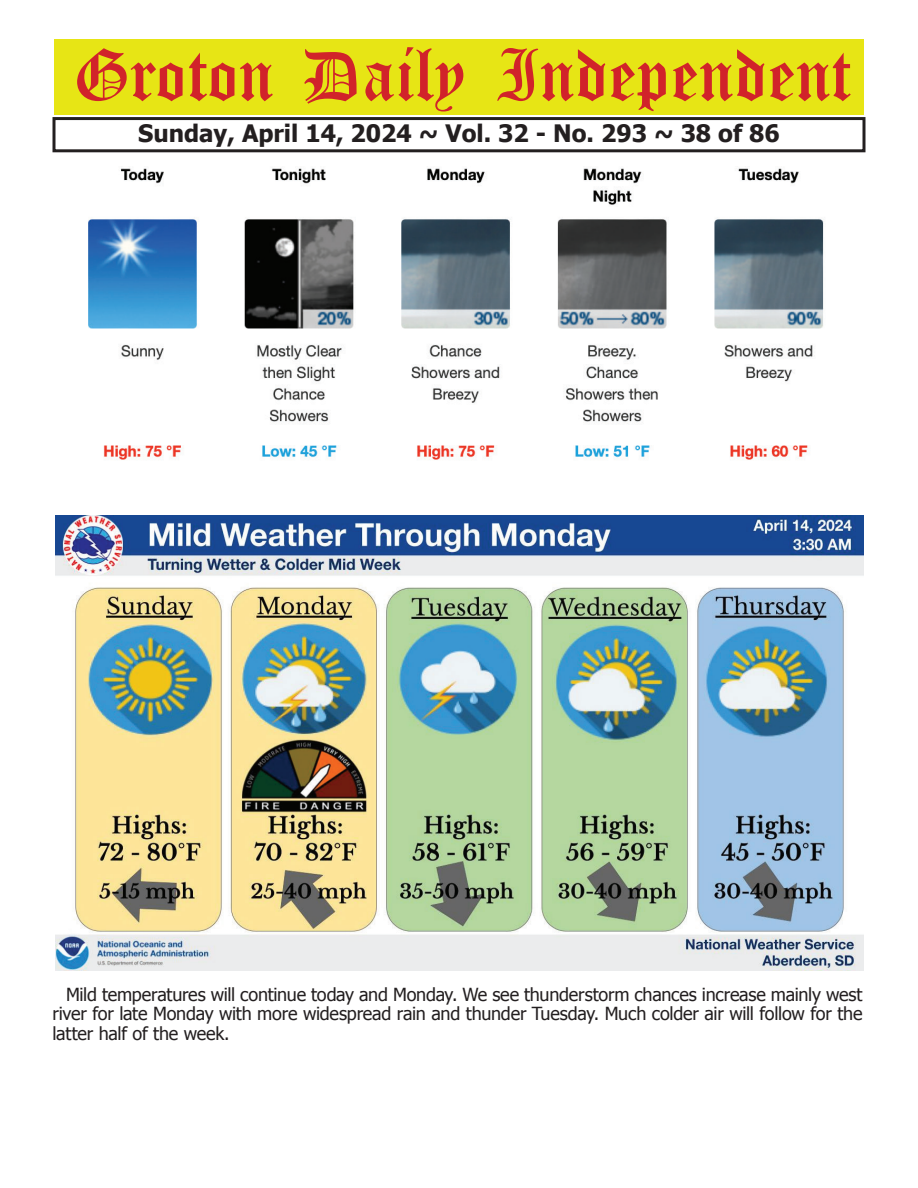
<style>
.page{position:relative;width:918px;height:1188px;background:#fff}
.page>*{position:absolute;margin:0;border:0;box-sizing:border-box;transform-origin:0 0}
.t1{font:54px "Old English Five";color:#d1232a}
.t2{font:700 24px "Tahoma";color:#231f20}
.t3{font:18px/19.5px "Tahoma";letter-spacing:-.015em;color:#231f20;text-align:justify}
</style>
<div class="page">
<div style="left:52px;top:117px;width:814px;height:35px;border:3px solid #231f20"></div>
<div style="left:54px;top:40px;width:810px;height:75px;background:#e7e515"></div>
<img style="left:88px;top:168px;width:736px;height:292px">
<img style="left:56px;top:515px;width:808px;height:455px">
<h1 class="t1" style="left:73px;top:50px;width:779px">Groton Daily Independent</h1>
<h2 class="t2" style="left:138px;top:116px;width:643px">Sunday, April 14, 2024 ~ Vol. 32 - No. 293 ~ 38 of 86</h2>
<p class="t3" style="left:52px;top:984px;width:811px;text-indent:14px">Mild temperatures will continue today and Monday. We see thunderstorm chances increase mainly west river for late Monday with more widespread rain and thunder Tuesday. Much colder air will follow for the latter half of the week.</p>
</div>
